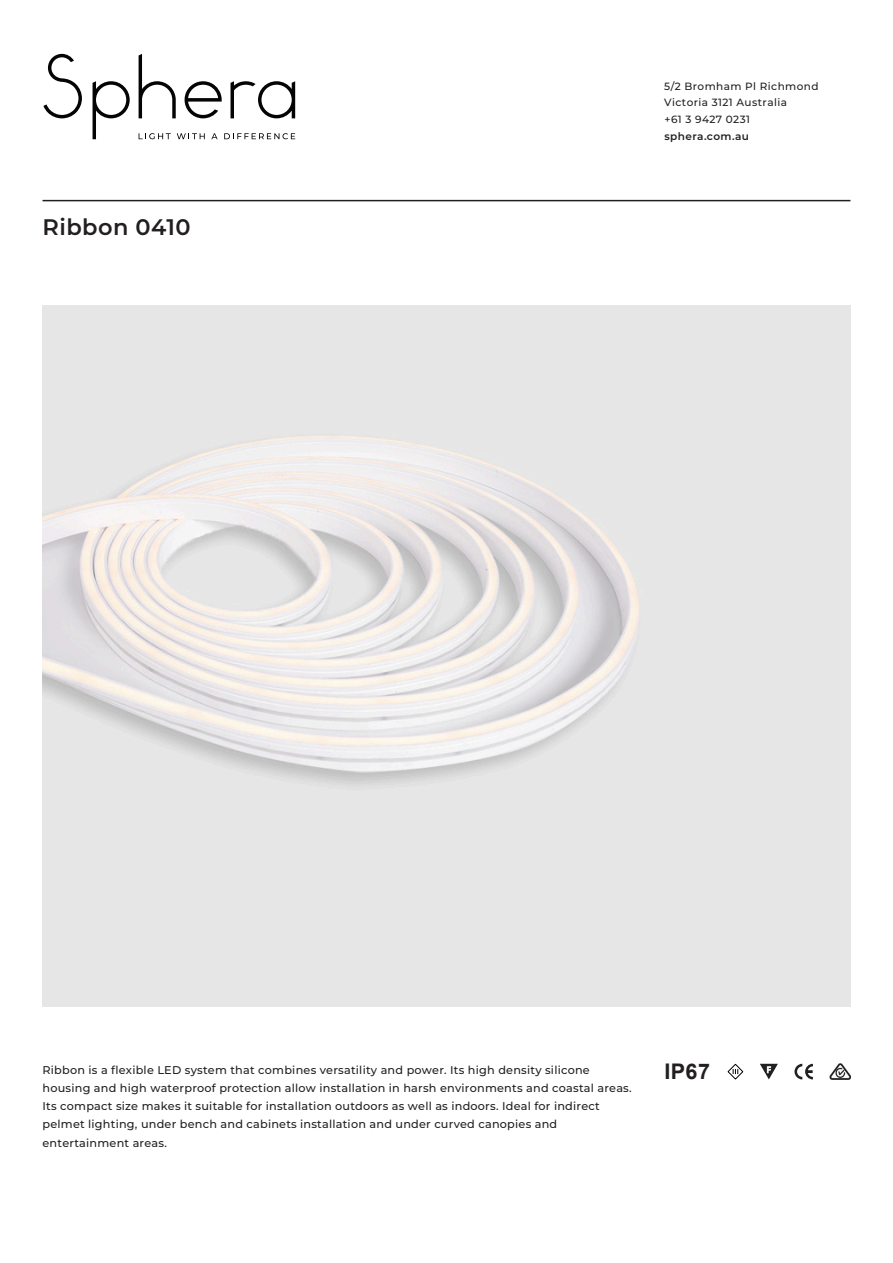
<style>
.page{position:relative;width:893px;height:1263px;background:#fff}
.page>*{position:absolute;margin:0;border:0;box-sizing:border-box;transform-origin:0 0}
.t1{font:600 22.5px "Montserrat";letter-spacing:.02em;color:#231f20}
.t2{font:700 21.6px "Arial";color:#231f20}
.t3{font:500 11.25px/18.1px "Montserrat";letter-spacing:.02em;color:#231f20}
.t4{font:500 10.5px/16.8px "Montserrat";letter-spacing:.04em;color:#231f20}
.t5{font:600 10.5px "Montserrat";letter-spacing:.04em;color:#231f20}
.s1{font-style:inherit}
</style>
<div class="page">
<hr style="left:43px;top:200px;width:807px;height:1px;background:#231f20">
<svg style="left:794px;top:1064px;width:19px;height:15px"></svg>
<svg style="left:728px;top:1064px;width:15px;height:15px"></svg>
<svg style="left:760px;top:1064px;width:18px;height:15px"></svg>
<img style="left:829px;top:1064px;width:21px;height:15px">
<img style="left:43px;top:305px;width:807px;height:701px">
<svg style="left:184px;top:81px;width:38px;height:37px"></svg>
<svg style="left:139px;top:54px;width:37px;height:64px"></svg>
<svg style="left:93px;top:81px;width:37px;height:58px"></svg>
<svg style="left:43px;top:54px;width:39px;height:64px"></svg>
<svg style="left:139px;top:133px;width:32px;height:6px"></svg>
<svg style="left:177px;top:133px;width:28px;height:6px"></svg>
<svg style="left:211px;top:133px;width:7px;height:6px"></svg>
<svg style="left:224px;top:133px;width:71px;height:6px"></svg>
<svg style="left:231px;top:81px;width:64px;height:37px"></svg>
<p class="t1" style="left:43px;top:211px;width:150px">Ribbon 0410</p>
<p class="t4" style="left:664px;top:77px;width:156px">5/2 Bromham Pl Richmond<br>Victoria 3121 Australia<br>+61 3 9427 0231</p>
<p class="t5" style="left:664px;top:129px;width:86px">sphera.com.au</p>
<p class="t3" style="left:43px;top:1060px;width:591px">Ribbon is a flexible LED system that combines versatility and power. Its high density silicone housing and high waterproof protection allow installation in harsh environments and coastal areas.<br>Its compact size makes it suitable for installation outdoors as well as indoors. Ideal for indirect pelmet lighting, under bench and cabinets installation and under curved canopies and entertainment areas.</p>
<p class="t2" style="left:664px;top:1057px;width:47px">IP6<span class="s1">7</span></p>
</div>
